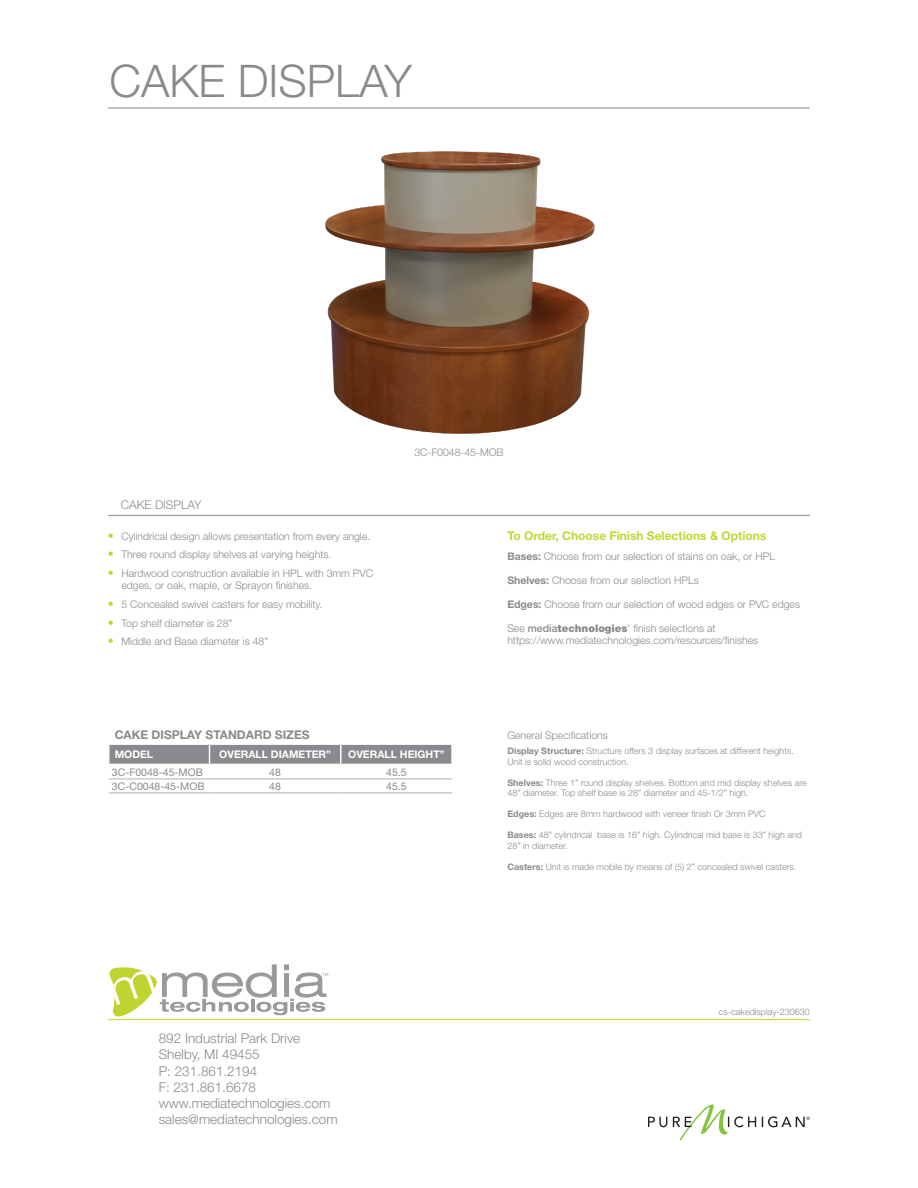
<style>
.page{position:relative;width:918px;height:1188px;background:#fff}
.page>*{position:absolute;margin:0;border:0;box-sizing:border-box;transform-origin:0 0}
.t1{font:300 45px "Helvetica Neue LT Std";color:#8a8a8e}
.t2{font:300 13.5px/16.2px "Helvetica Neue LT Std";color:#8a8a8e}
.Product_Description{font:700 12px "Helvetica Neue LT Std";color:#c1d72f}
.Option_Type{font:700 12px "Helvetica Neue LT Std";color:#8a8a8e}
.t3{font:300 12px "Helvetica Neue LT Std";color:#8a8a8e}
.Product_Description-2{font:300 10.5px/12px "Helvetica Neue LT Std";color:#8a8a8e}
.Option_Type-2{font:10.5px "Helvetica Neue LT Std";color:#8a8a8e}
.Option_Type-3{font:700 10.5px "Helvetica Neue LT Std";color:#fff}
.t4{font:300 9px/10.5px "Helvetica Neue LT Std";color:#8a8a8e}
.t5{font:4.5px "Helvetica Neue";color:#231f20}
.s1{font-size:12px;color:#c1d72f}
.s2{font-weight:700}
.s3{font-weight:500}
.s4{font-weight:900}
</style>
<div class="page">
<svg style="left:109px;top:964px;width:219px;height:53px"></svg>
<hr style="left:108px;top:108px;width:702px;height:1px;background:#8a8a8e">
<svg style="left:648px;top:1104px;width:157px;height:36px"></svg>
<hr style="left:108px;top:1019px;width:702px;height:1px;background:#c1d72f">
<hr style="left:108px;top:515px;width:702px;height:1px;background:#8a8a8e">
<svg style="left:109px;top:745px;width:343px;height:19px;background:#8d8d91"></svg>
<hr style="left:109px;top:779px;width:101px;height:1px;background:#aeafb3">
<hr style="left:210px;top:779px;width:131px;height:1px;background:#aeafb3">
<hr style="left:341px;top:779px;width:111px;height:1px;background:#aeafb3">
<hr style="left:109px;top:793px;width:101px;height:1px;background:#aeafb3">
<hr style="left:210px;top:793px;width:131px;height:1px;background:#aeafb3">
<hr style="left:341px;top:793px;width:111px;height:1px;background:#aeafb3">
<img style="left:325px;top:151px;width:270px;height:283px">
<p class="t1" style="left:109px;top:53px;width:304px">CAKE DISPLAY</p>
<p class="t3" style="left:121px;top:497px;width:82px">CAKE DISPLAY</p>
<p class="Product_Description-2" style="left:108px;top:530px;width:264px"><span class="s1">•</span> Cylindrical design allows presentation from every angle.</p>
<p class="Product_Description-2" style="left:108px;top:548px;width:225px"><span class="s1">•</span> Three round display shelves at varying heights.</p>
<p class="Product_Description-2" style="left:121px;top:567px;width:253px;text-indent:-14px"><span class="s1">•</span> Hardwood construction available in HPL with 3mm PVC edges, or oak, maple, or Sprayon finishes.</p>
<p class="Product_Description-2" style="left:108px;top:598px;width:216px"><span class="s1">•</span> 5 Concealed swivel casters for easy mobility.</p>
<p class="Product_Description-2" style="left:108px;top:617px;width:126px"><span class="s1">•</span> Top shelf diameter is 28”</p>
<p class="Product_Description-2" style="left:108px;top:635px;width:162px"><span class="s1">•</span> Middle and Base diameter is 48”</p>
<p class="Product_Description-2" style="left:414px;top:446px;width:91px">3C-F0048-45-MOB</p>
<p class="Product_Description" style="left:507px;top:528px;width:261px">To Order, Choose Finish Selections &amp; Options</p>
<p class="Product_Description-2" style="left:507px;top:550px;width:269px"><span class="s2">Bases:</span> Choose from our selection of stains on oak, or HPL</p>
<p class="Product_Description-2" style="left:507px;top:574px;width:193px"><span class="s2">Shelves:</span> Choose from our selection HPLs</p>
<p class="Product_Description-2" style="left:507px;top:598px;width:294px"><span class="s2">Edges:</span> Choose from our selection of wood edges or PVC edges</p>
<p class="Product_Description-2" style="left:507px;top:622px;width:210px">See <span class="s3">media</span><span class="s4">technologies</span>’ finish selections at</p>
<p class="Product_Description-2" style="left:507px;top:634px;width:252px">https://www.mediatechnologies.com/resources/finishes</p>
<p class="Option_Type" style="left:115px;top:727px;width:196px">CAKE DISPLAY STANDARD SIZES</p>
<p class="Option_Type-3" style="left:115px;top:748px;width:40px">MODEL</p>
<p class="Option_Type-3" style="left:219px;top:748px;width:113px">OVERALL DIAMETER”</p>
<p class="Option_Type-3" style="left:348px;top:748px;width:98px">OVERALL HEIGHT”</p>
<p class="Option_Type-2" style="left:112px;top:766px;width:93px">3C-F0048-45-MOB</p>
<p class="Option_Type-2" style="left:269px;top:766px;width:13px">48</p>
<p class="Option_Type-2" style="left:386px;top:766px;width:22px">45.5</p>
<p class="Option_Type-2" style="left:112px;top:780px;width:94px">3C-C0048-45-MOB</p>
<p class="Option_Type-2" style="left:269px;top:780px;width:13px">48</p>
<p class="Option_Type-2" style="left:386px;top:780px;width:22px">45.5</p>
<p class="t2" style="left:159px;top:1030px;width:180px">892 Industrial Park Drive<br>Shelby, MI 49455<br>P: 231.861.2194<br>F: 231.861.6678 www.mediatechnologies.com sales@mediatechnologies.com</p>
<p class="Product_Description-2" style="left:507px;top:729px;width:102px">General Specifications</p>
<p class="t4" style="left:507px;top:745px;width:288px"><span class="s2">Display Structure:</span> Structure offers 3 display surfaces at different heights.<br>Unit is solid wood construction.</p>
<p class="t4" style="left:507px;top:777px;width:301px"><span class="s2">Shelves:</span> Three 1” round display shelves. Bottom and mid display shelves are<br>48” diameter. Top shelf base is 28” diameter and 45-1/2” high.</p>
<p class="t4" style="left:507px;top:808px;width:260px"><span class="s2">Edges:</span> Edges are 8mm hardwood with veneer finish Or 3mm PVC</p>
<p class="t4" style="left:507px;top:829px;width:296px"><span class="s2">Bases:</span> 48” cylindrical base is 16” high. Cylindrical mid base is 33” high and<br>28” in diameter.</p>
<p class="t4" style="left:507px;top:861px;width:291px"><span class="s2">Casters:</span> Unit is made mobile by means of (5) 2” concealed swivel casters.</p>
<p class="t4" style="left:719px;top:1007px;width:93px">cs-cakedisplay-230630</p>
<p class="t5" style="left:806px;top:1116px;width:5px">®</p>
</div>
